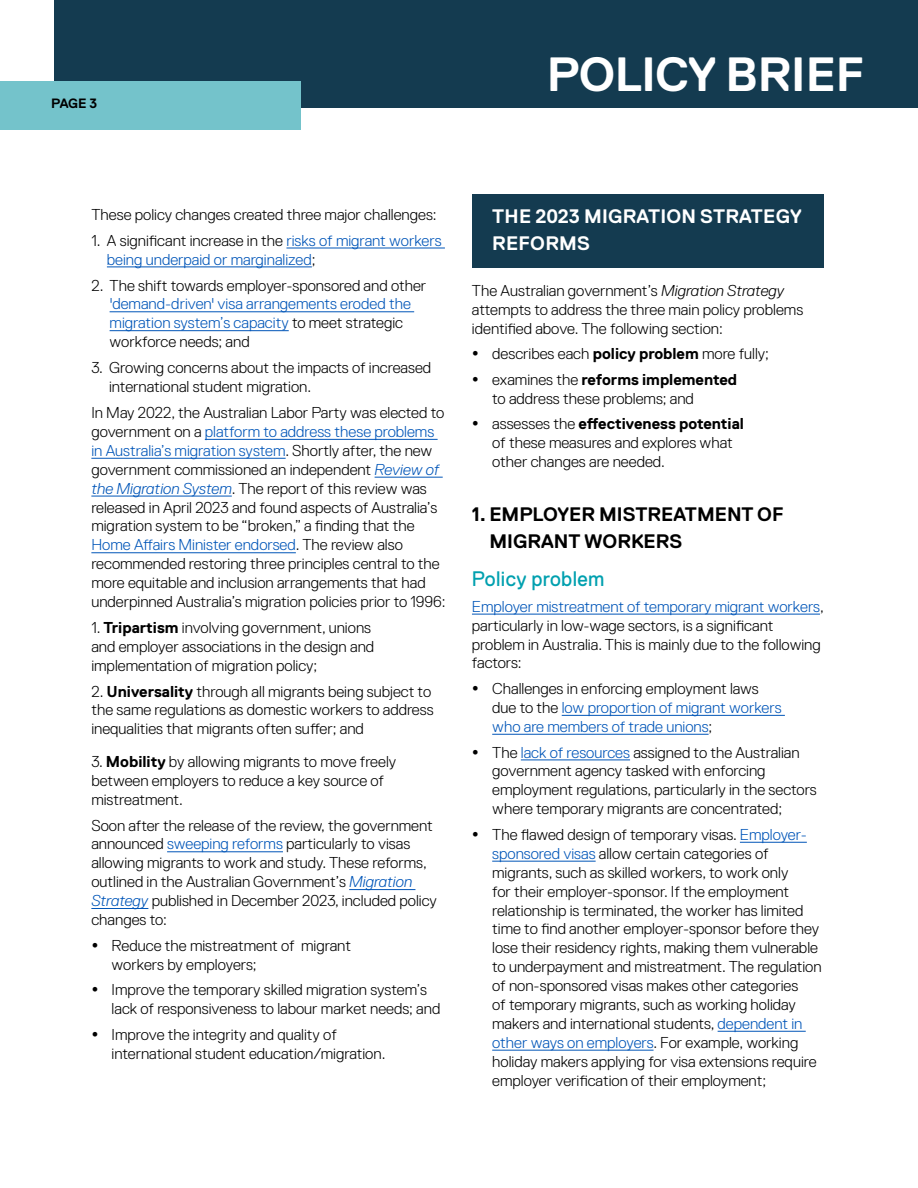
<style>
.page{position:relative;width:918px;height:1188px;background:#fff}
.page>*{position:absolute;margin:0;border:0;box-sizing:border-box;transform-origin:0 0}
.t1{font:700 48px "Replica Std";letter-spacing:-.01em;color:#fff}
.t2{font:21px "Replica Std";letter-spacing:.02em;color:#00a0af;scale:.95 1}
.t3{font:700 19.5px/27px "Replica Std";color:#000}
.t4{font:700 19.5px/27px "Replica Std";letter-spacing:.01em;color:#fff}
.t5{font:300 15.75px/18.9px "Replica Std";color:#000}
.t6{font:300 15.75px/18.9px "Replica Std";color:#0055b8}
.t7{font:700 13.5px "Replica Std";color:#000}
.s1{color:#000}
.s2{color:#0055b8}
.s3{font-style:italic;color:#0055b8}
.s4{font-weight:700}
.s5{font-style:italic}
</style>
<div class="page">
<div style="left:54px;top:0;width:864px;height:108px;background:#143b50"></div>
<div style="left:0;top:81px;width:301px;height:49px;background:#74c3cb"></div>
<div style="left:472px;top:194px;width:352px;height:73px;background:#143b50"></div>
<hr style="left:472px;top:614px;width:348px;height:1px;background:#0055b8">
<hr style="left:562px;top:715px;width:223px;height:1px;background:#0055b8">
<hr style="left:492px;top:734px;width:217px;height:1px;background:#0055b8">
<hr style="left:521px;top:760px;width:109px;height:1px;background:#0055b8">
<hr style="left:740px;top:842px;width:67px;height:1px;background:#0055b8">
<hr style="left:492px;top:861px;width:104px;height:1px;background:#0055b8">
<hr style="left:718px;top:1031px;width:88px;height:1px;background:#0055b8">
<hr style="left:492px;top:1050px;width:162px;height:1px;background:#0055b8">
<hr style="left:286px;top:248px;width:159px;height:1px;background:#0055b8">
<hr style="left:107px;top:267px;width:205px;height:1px;background:#0055b8">
<hr style="left:110px;top:312px;width:304px;height:1px;background:#0055b8">
<hr style="left:110px;top:330px;width:179px;height:1px;background:#0055b8">
<hr style="left:205px;top:439px;width:233px;height:1px;background:#0055b8">
<hr style="left:91px;top:458px;width:195px;height:1px;background:#0055b8">
<hr style="left:375px;top:477px;width:68px;height:1px;background:#0055b8">
<hr style="left:91px;top:496px;width:141px;height:1px;background:#0055b8">
<hr style="left:91px;top:553px;width:205px;height:1px;background:#0055b8">
<hr style="left:167px;top:852px;width:116px;height:1px;background:#0055b8">
<hr style="left:349px;top:889px;width:66px;height:1px;background:#0055b8">
<hr style="left:91px;top:908px;width:57px;height:1px;background:#0055b8">
<p class="t7" style="left:51px;top:96px;width:48px">PAGE 3</p>
<h1 class="t1" style="left:547px;top:48px;width:319px">POLICY BRIEF</h1>
<p class="t5" style="left:91px;top:205px;width:347px">These policy changes created three major challenges:</p>
<p class="t6" style="left:107px;top:231px;width:336px;text-indent:-16px"><span class="s1">1. A significant increase in the</span> risks of migrant workers being underpaid or marginalized<span class="s1">;</span></p>
<p class="t5" style="left:91px;top:276px;width:336px">2. The shift towards employer-sponsored and other</p>
<p class="t6" style="left:110px;top:295px;width:303px">'demand-driven' visa arrangements eroded the migration system’s capacity <span class="s1">to meet strategic workforce needs; and</span></p>
<p class="t5" style="left:109px;top:358px;width:324px;text-indent:-18px">3. Growing concerns about the impacts of increased international student migration.</p>
<p class="t5" style="left:91px;top:403px;width:356px">In May 2022, the Australian Labor Party was elected to government on a <span class="s2">platform to address these problems in Australia’s migration system</span>. Shortly after, the new government commissioned an independent <span class="s3">Review of the Migration System</span>. The report of this review was released in April 2023 and found aspects of Australia’s migration system to be “broken,” a finding that the <span class="s2">Home Affairs Minister endorsed</span>. The review also recommended restoring three principles central to the more equitable and inclusion arrangements that had underpinned Australia’s migration policies prior to 1996:</p>
<p class="t5" style="left:91px;top:618px;width:284px">1. <span class="s4">Tripartism</span> involving government, unions and employer associations in the design and implementation of migration policy;</p>
<p class="t5" style="left:91px;top:682px;width:344px">2. <span class="s4">Universality</span> through all migrants being subject to the same regulations as domestic workers to address inequalities that migrants often suffer; and</p>
<p class="t5" style="left:91px;top:752px;width:306px">3. <span class="s4">Mobility</span> by allowing migrants to move freely between employers to reduce a key source of mistreatment.</p>
<p class="t5" style="left:91px;top:816px;width:347px">Soon after the release of the review, the government announced <span class="s2">sweeping reforms</span> particularly to visas allowing migrants to work and study. These reforms, outlined in the Australian Government’s <span class="s3">Migration Strategy</span> published in December 2023, included policy changes to:</p>
<p class="t5" style="left:112px;top:936px;width:241px">Reduce the mistreatment of migrant workers by employers;</p>
<p class="t5" style="left:112px;top:980px;width:330px">Improve the temporary skilled migration system’s lack of responsiveness to labour market needs; and</p>
<p class="t5" style="left:112px;top:1025px;width:275px">Improve the integrity and quality of international student education/migration.</p>
<p class="t4" style="left:492px;top:202px;width:311px">THE 2023 MIGRATION STRATEGY<br>REFORMS</p>
<p class="t5" style="left:472px;top:281px;width:333px">The Australian government’s <span class="s5">Migration Strategy </span>attempts to address the three main policy problems identified above. The following section:</p>
<p class="t5" style="left:492px;top:341px;width:278px;line-height:25.7px">describes each <span class="s4">policy problem</span> more fully; examines the <span class="s4">reforms implemented</span></p>
<p class="t5" style="left:492px;top:386px;width:253px;line-height:25.7px">to address these problems; and assesses the <span class="s4">effectiveness potential</span></p>
<p class="t5" style="left:492px;top:434px;width:242px">of these measures and explores what other changes are needed.</p>
<p class="t3" style="left:489px;top:501px;width:296px;text-indent:-18px">1. EMPLOYER MISTREATMENT OF<br>MIGRANT WORKERS</p>
<h2 class="t2" style="left:472px;top:567px;width:141px">Policy problem</h2>
<p class="t5" style="left:472px;top:597px;width:353px"><span class="s2">Employer mistreatment of temporary migrant workers</span>, particularly in low-wage sectors, is a significant problem in Australia. This is mainly due to the following factors:</p>
<p class="t6" style="left:492px;top:679px;width:291px"><span class="s1">Challenges in enforcing employment laws due to the</span> low proportion of migrant workers who are members of trade unions<span class="s1">;</span></p>
<p class="t5" style="left:492px;top:743px;width:326px">The <span class="s2">lack of resources</span> assigned to the Australian government agency tasked with enforcing employment regulations, particularly in the sectors where temporary migrants are concentrated;</p>
<p class="t5" style="left:492px;top:825px;width:331px">The flawed design of temporary visas. <span class="s2">Employer&shy;sponsored visas</span> allow certain categories of migrants, such as skilled workers, to work only<br>for their employer-sponsor. If the employment relationship is terminated, the worker has limited time to find another employer-sponsor before they lose their residency rights, making them vulnerable to underpayment and mistreatment. The regulation of non-sponsored visas makes other categories<br>of temporary migrants, such as working holiday makers and international students, <span class="s2">dependent in other ways on employers</span>. For example, working holiday makers applying for visa extensions require employer verification of their employment;</p>
</div>
